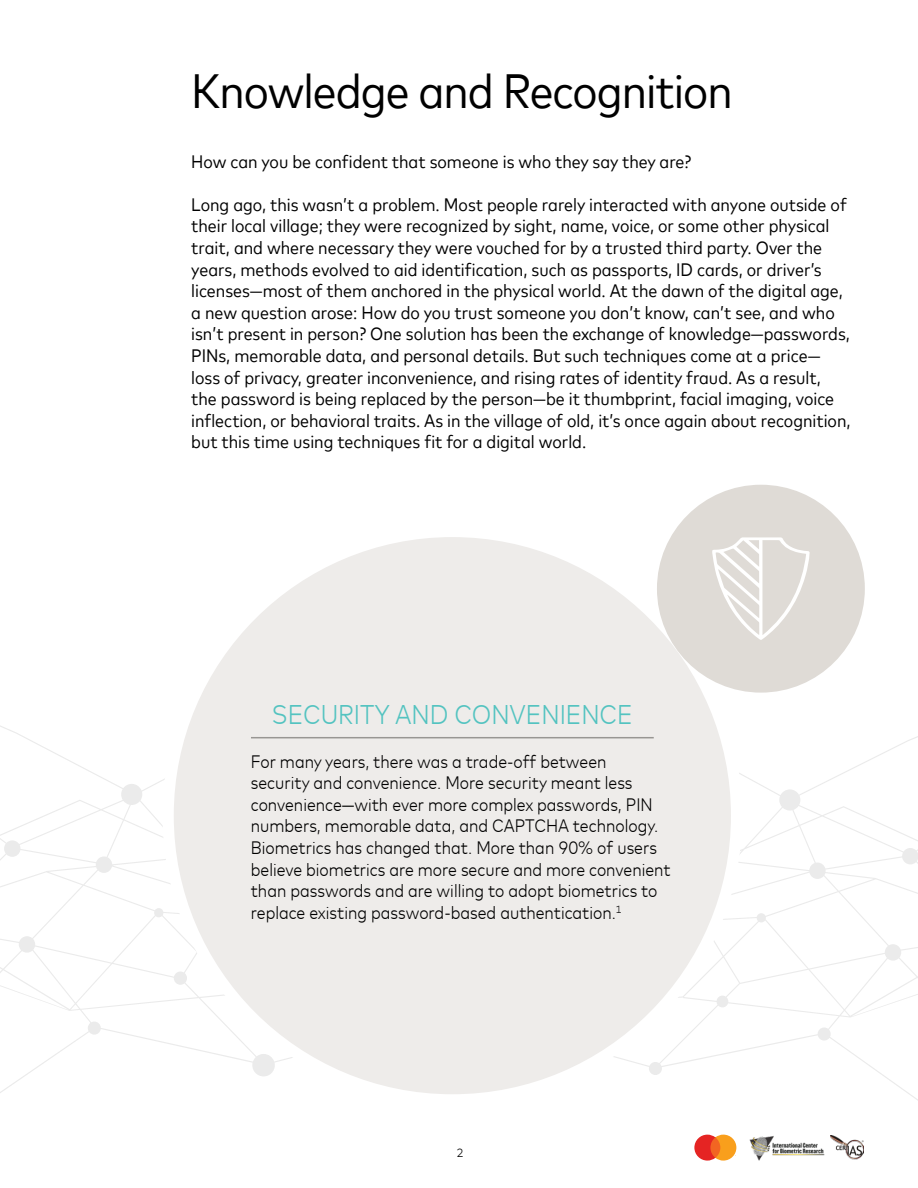
<style>
.page{position:relative;width:918px;height:1188px;background:#fff}
.page>*{position:absolute;margin:0;border:0;box-sizing:border-box;transform-origin:0 0}
.t1{font:48px "Mark For MC Nrw";letter-spacing:-.02em;color:#000}
.t2{font:300 27px "Mark For MC Nrw";color:#53c3c0}
.t3{font:18px/21.6px "Mark For MC Nrw";color:#000}
.t4{font:300 18px/21.6px "Mark For MC Nrw";color:#000}
.t5{font:300 12px "Mark Offc For MC";color:#000}
</style>
<div class="page">
<svg style="left:694px;top:1135px;width:42px;height:26px"></svg>
<img style="left:749px;top:1136px;width:76px;height:25px">
<img style="left:830px;top:1136px;width:34px;height:23px">
<svg style="left:0;top:726px;width:918px;height:375px"></svg>
<div style="left:163px;top:526px;width:579px;height:580px;background:#fff;border-radius:50%"></div>
<div style="left:174px;top:537px;width:557px;height:557px;background:#eeecea;border-radius:50%"></div>
<div style="left:657px;top:485px;width:208px;height:208px;background:#dfdbd6;border-radius:50%"></div>
<hr style="left:251px;top:737px;width:403px;height:1px;background:#989693">
<svg style="left:712px;top:537px;width:98px;height:103px"></svg>
<h1 class="t1" style="left:191px;top:56px;width:543px">Knowledge and Recognition</h1>
<p class="t3" style="left:191px;top:149px;width:502px">How can you be confident that someone is who they say they are?</p>
<p class="t3" style="left:191px;top:192px;width:661px">Long ago, this wasn’t a problem. Most people rarely interacted with anyone outside of their local village; they were recognized by sight, name, voice, or some other physical trait, and where necessary they were vouched for by a trusted third party. Over the years, methods evolved to aid identification, such as passports, ID cards, or driver’s licenses—most of them anchored in the physical world. At the dawn of the digital age, a new question arose: How do you trust someone you don’t know, can’t see, and who isn’t present in person? One solution has been the exchange of knowledge—passwords, PINs, memorable data, and personal details. But such techniques come at a price— loss of privacy, greater inconvenience, and rising rates of identity fraud. As a result, the password is being replaced by the person—be it thumbprint, facial imaging, voice inflection, or behavioral traits. As in the village of old, it’s once again about recognition, but this time using techniques fit for a digital world.</p>
<h2 class="t2" style="left:272px;top:695px;width:362px">SECURITY AND CONVENIENCE</h2>
<p class="t4" style="left:251px;top:749px;width:421px">For many years, there was a trade-off between<br>security and convenience. More security meant less convenience—with ever more complex passwords, PIN numbers, memorable data, and CAPTCHA technology.<br>Biometrics has changed that. More than 90% of users believe biometrics are more secure and more convenient than passwords and are willing to adopt biometrics to replace existing password-based authentication.<sup>1</sup></p>
<p class="t5" style="left:456px;top:1144px;width:9px">2</p>
</div>
